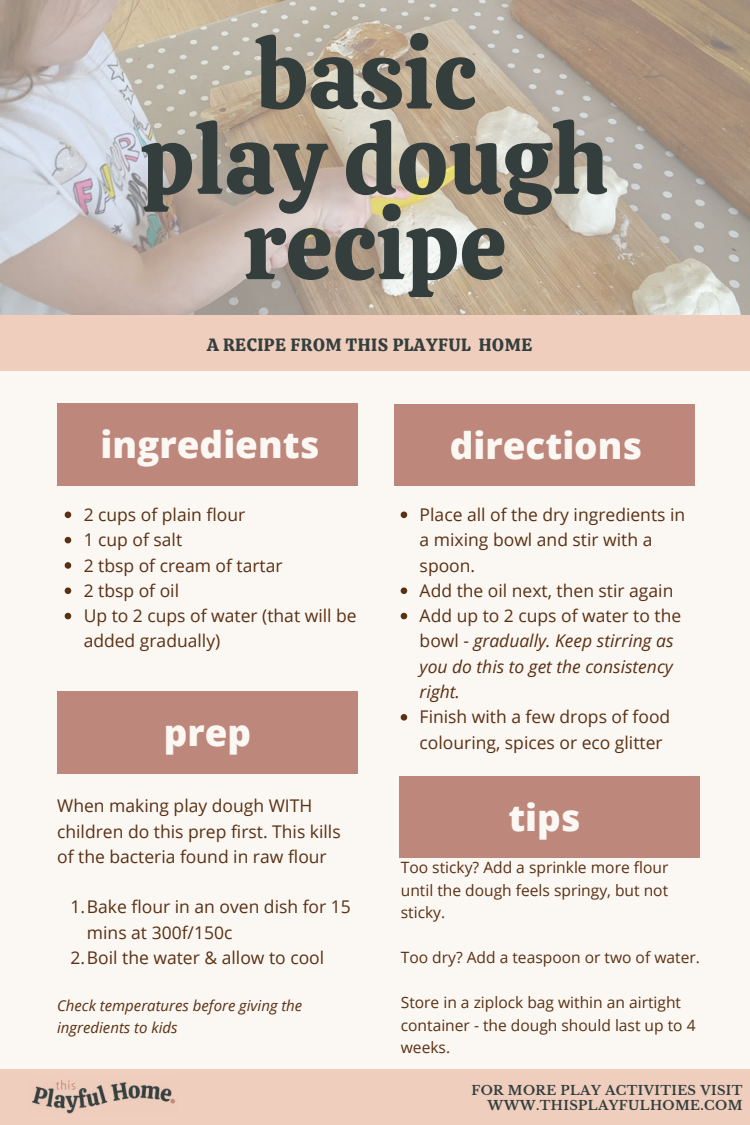
<style>
.page{position:relative;width:750px;height:1125px;background:#fbf7f2}
.page>*{position:absolute;margin:0;border:0;box-sizing:border-box;transform-origin:0 0}
.t1{font:94.38px/85.2px "Calistoga";color:#333e3d;text-align:center}
.t2{font:800 36.88px "Open Sans";color:#fbf7f2}
.t3{font:17.62px "Calistoga";letter-spacing:.03em;color:#333e3d}
.t4{font:17.5px/25.2px "Open Sans";color:#5a3013}
.t5{font:15.62px/22.5px "Open Sans";color:#5a3013;text-align:justify}
.t6{font:italic 15px/21.5px "Open Sans";color:#5a3013}
.t7{font:700 12.88px/15px "Libre Baskerville";letter-spacing:.03em;color:#333e3d;text-align:right}
.s1{font-style:italic}
</style>
<div class="page">
<img style="left:0;top:0;width:750px;height:316px">
<div style="left:57px;top:403px;width:301px;height:82px;background:#be877c"></div>
<div style="left:0;top:1069px;width:750px;height:56px;background:#efcebd"></div>
<div style="left:394px;top:404px;width:301px;height:82px;background:#be877c"></div>
<div style="left:0;top:316px;width:750px;height:55px;background:#efcebd"></div>
<svg style="left:65px;top:512px;width:6px;height:6px"></svg>
<svg style="left:65px;top:537px;width:6px;height:6px"></svg>
<svg style="left:65px;top:562px;width:6px;height:7px"></svg>
<svg style="left:65px;top:587px;width:6px;height:7px"></svg>
<svg style="left:65px;top:613px;width:6px;height:6px"></svg>
<svg style="left:401px;top:512px;width:6px;height:6px"></svg>
<svg style="left:401px;top:587px;width:6px;height:7px"></svg>
<svg style="left:401px;top:613px;width:6px;height:6px"></svg>
<svg style="left:401px;top:714px;width:6px;height:7px"></svg>
<div style="left:57px;top:692px;width:301px;height:82px;background:#be877c"></div>
<div style="left:399px;top:776px;width:301px;height:82px;background:#be877c"></div>
<img style="left:32px;top:1080px;width:143px;height:33px">
<h1 class="t1" style="left:141px;top:27px;width:469px">basic<br>play dough recipe</h1>
<p class="t3" style="left:207px;top:330px;width:327px">A RECIPE FROM THIS PLAYFUL HOME</p>
<h2 class="t2" style="left:101px;top:417px;width:220px">ingredients</h2>
<h2 class="t2" style="left:450px;top:417px;width:194px">directions</h2>
<p class="t4" style="left:84px;top:501px;width:275px">2 cups of plain flour<br>1 cup of salt<br>2 tbsp of cream of tartar<br>2 tbsp of oil<br>Up to 2 cups of water (that will be added gradually)</p>
<p class="t4" style="left:420px;top:501px;width:267px">Place all of the dry ingredients in a mixing bowl and stir with a spoon.<br>Add the oil next, then stir again<br>Add up to 2 cups of water to the bowl - <span class="s1">gradually. Keep stirring as you do this to get the consistency right.</span></p>
<p class="t4" style="left:420px;top:704px;width:252px">Finish with a few drops of food colouring, spices or eco glitter</p>
<h2 class="t2" style="left:164px;top:705px;width:89px">prep</h2>
<p class="t4" style="left:57px;top:793px;width:285px">When making play dough WITH children do this prep first. This kills of the bacteria found in raw flour</p>
<p class="t4" style="left:71px;top:894px;width:282px">1.Bake flour in an oven dish for 15</p>
<p class="t4" style="left:87px;top:919px;width:147px">mins at 300f/150c</p>
<p class="t4" style="left:71px;top:945px;width:255px">2.Boil the water &amp; allow to cool</p>
<p class="t6" style="left:57px;top:994px;width:247px">Check temperatures before giving the ingredients to kids</p>
<h2 class="t2" style="left:508px;top:789px;width:74px">tips</h2>
<p class="t5" style="left:401px;top:856px;width:269px">Too sticky? Add a sprinkle more flour until the dough feels springy, but not sticky.</p>
<p class="t5" style="left:401px;top:946px;width:301px">Too dry? Add a teaspoon or two of water.</p>
<p class="t5" style="left:401px;top:991px;width:296px;text-align:left">Store in a ziplock bag within an airtight container - the dough should last up to 4 weeks.</p>
<p class="t7" style="left:471px;top:1083px;width:273px">FOR MORE PLAY ACTIVITIES VISIT<br>WWW.THISPLAYFULHOME.COM</p>
</div>
